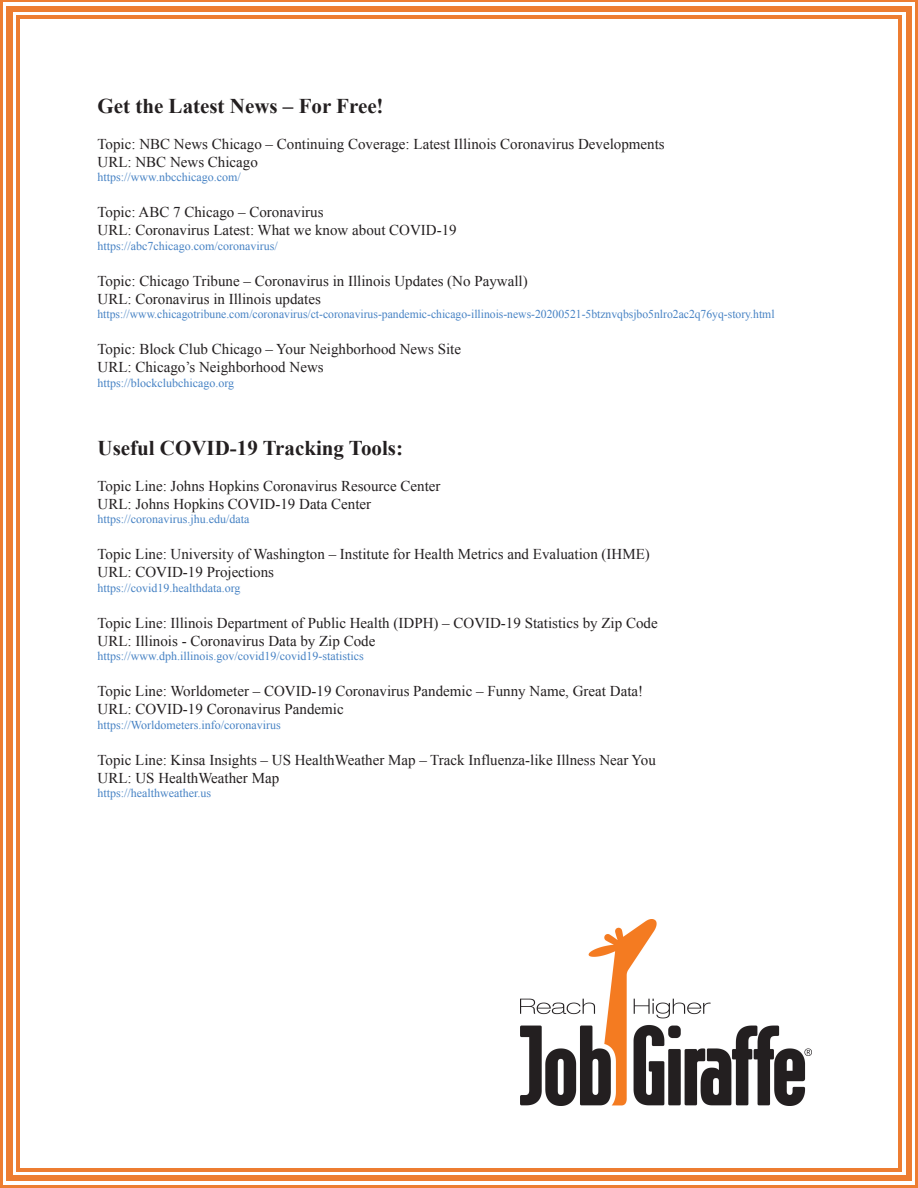
<style>
.page{position:relative;width:918px;height:1188px;background:#fff}
.page>*{position:absolute;margin:0;border:0;box-sizing:border-box;transform-origin:0 0}
.t1{font:700 21px "Times New Roman";color:#231f20}
.t2{font:15px/18px "Times New Roman";color:#231f20}
.t3{font:12px "Times New Roman";color:#4682c4}
</style>
<div class="page">
<hr style="left:0;top:0;width:3px;height:19px;background:#ed7d31">
<hr style="left:0;top:0;width:20px;height:3px;background:#ed7d31">
<svg style="left:6px;top:6px;width:1px;height:13px"></svg>
<div style="left:7px;top:6px;width:6px;height:13px;background:#ed7d31"></div>
<div style="left:7px;top:6px;width:13px;height:6px;background:#ed7d31"></div>
<svg style="left:16px;top:15px;width:4px;height:4px"></svg>
<hr style="left:20px;top:0;width:879px;height:3px;background:#ed7d31">
<div style="left:20px;top:6px;width:879px;height:6px;background:#ed7d31"></div>
<svg style="left:20px;top:15px;width:879px;height:1px"></svg>
<hr style="left:20px;top:16px;width:879px;height:3px;background:#ed7d31">
<hr style="left:915px;top:0;width:3px;height:19px;background:#ed7d31">
<hr style="left:899px;top:0;width:19px;height:3px;background:#ed7d31">
<div style="left:905px;top:6px;width:7px;height:13px;background:#ed7d31"></div>
<div style="left:899px;top:6px;width:13px;height:6px;background:#ed7d31"></div>
<svg style="left:899px;top:15px;width:3px;height:4px"></svg>
<hr style="left:0;top:19px;width:3px;height:1149px;background:#ed7d31">
<svg style="left:6px;top:19px;width:1px;height:1149px"></svg>
<div style="left:7px;top:19px;width:6px;height:1149px;background:#ed7d31"></div>
<hr style="left:16px;top:19px;width:4px;height:1149px;background:#ed7d31">
<hr style="left:915px;top:19px;width:3px;height:1149px;background:#ed7d31">
<div style="left:905px;top:19px;width:7px;height:1149px;background:#ed7d31"></div>
<hr style="left:899px;top:19px;width:3px;height:1149px;background:#ed7d31">
<hr style="left:0;top:1168px;width:3px;height:19px;background:#ed7d31">
<hr style="left:0;top:1184px;width:20px;height:3px;background:#ed7d31">
<svg style="left:6px;top:1168px;width:1px;height:13px"></svg>
<div style="left:7px;top:1168px;width:6px;height:13px;background:#ed7d31"></div>
<div style="left:7px;top:1174px;width:13px;height:7px;background:#ed7d31"></div>
<svg style="left:16px;top:1168px;width:4px;height:4px"></svg>
<hr style="left:20px;top:1184px;width:879px;height:3px;background:#ed7d31">
<div style="left:20px;top:1174px;width:879px;height:7px;background:#ed7d31"></div>
<hr style="left:20px;top:1168px;width:879px;height:3px;background:#ed7d31">
<hr style="left:915px;top:1168px;width:3px;height:19px;background:#ed7d31">
<hr style="left:899px;top:1184px;width:19px;height:3px;background:#ed7d31">
<div style="left:905px;top:1168px;width:7px;height:13px;background:#ed7d31"></div>
<div style="left:899px;top:1174px;width:13px;height:7px;background:#ed7d31"></div>
<svg style="left:899px;top:1168px;width:3px;height:4px"></svg>
<img style="left:520px;top:919px;width:292px;height:187px">
<h1 class="t1" style="left:98px;top:91px;width:288px">Get the Latest News – For Free!</h1>
<p class="t2" style="left:98px;top:135px;width:569px">Topic: NBC News Chicago – Continuing Coverage: Latest Illinois Coronavirus Developments<br>URL: NBC News Chicago</p>
<p class="t3" style="left:98px;top:169px;width:145px">https://www.nbcchicago.com/</p>
<p class="t2" style="left:98px;top:203px;width:361px">Topic: ABC 7 Chicago – Coronavirus<br>URL: Coronavirus Latest: What we know about COVID-19</p>
<p class="t3" style="left:98px;top:238px;width:182px">https://abc7chicago.com/coronavirus/</p>
<p class="t2" style="left:98px;top:271px;width:432px">Topic: Chicago Tribune – Coronavirus in Illinois Updates (No Paywall)<br>URL: Coronavirus in Illinois updates</p>
<p class="t3" style="left:98px;top:306px;width:679px">https://www.chicagotribune.com/coronavirus/ct-coronavirus-pandemic-chicago-illinois-news-20200521-5btznvqbsjbo5nlro2ac2q76yq-story.html</p>
<p class="t2" style="left:98px;top:340px;width:365px">Topic: Block Club Chicago – Your Neighborhood News Site<br>URL: Chicago’s Neighborhood News</p>
<p class="t3" style="left:98px;top:374px;width:138px">https://blockclubchicago.org</p>
<h1 class="t1" style="left:98px;top:433px;width:307px">Useful COVID-19 Tracking Tools:</h1>
<p class="t2" style="left:98px;top:477px;width:345px">Topic Line: Johns Hopkins Coronavirus Resource Center<br>URL: Johns Hopkins COVID-19 Data Center</p>
<p class="t3" style="left:98px;top:511px;width:153px">https://coronavirus.jhu.edu/data</p>
<p class="t2" style="left:98px;top:545px;width:554px">Topic Line: University of Washington – Institute for Health Metrics and Evaluation (IHME)<br>URL: COVID-19 Projections</p>
<p class="t3" style="left:98px;top:580px;width:145px">https://covid19.healthdata.org</p>
<p class="t2" style="left:98px;top:613px;width:562px">Topic Line: Illinois Department of Public Health (IDPH) – COVID-19 Statistics by Zip Code<br>URL: Illinois - Coronavirus Data by Zip Code</p>
<p class="t3" style="left:98px;top:648px;width:268px">https://www.dph.illinois.gov/covid19/covid19-statistics</p>
<p class="t2" style="left:98px;top:682px;width:547px">Topic Line: Worldometer – COVID-19 Coronavirus Pandemic – Funny Name, Great Data!<br>URL: COVID-19 Coronavirus Pandemic</p>
<p class="t3" style="left:98px;top:716px;width:185px">https://Worldometers.info/coronavirus</p>
<p class="t2" style="left:98px;top:750px;width:560px">Topic Line: Kinsa Insights – US HealthWeather Map – Track Influenza-like Illness Near You<br>URL: US HealthWeather Map</p>
<p class="t3" style="left:98px;top:785px;width:115px">https://healthweather.us</p>
</div>
